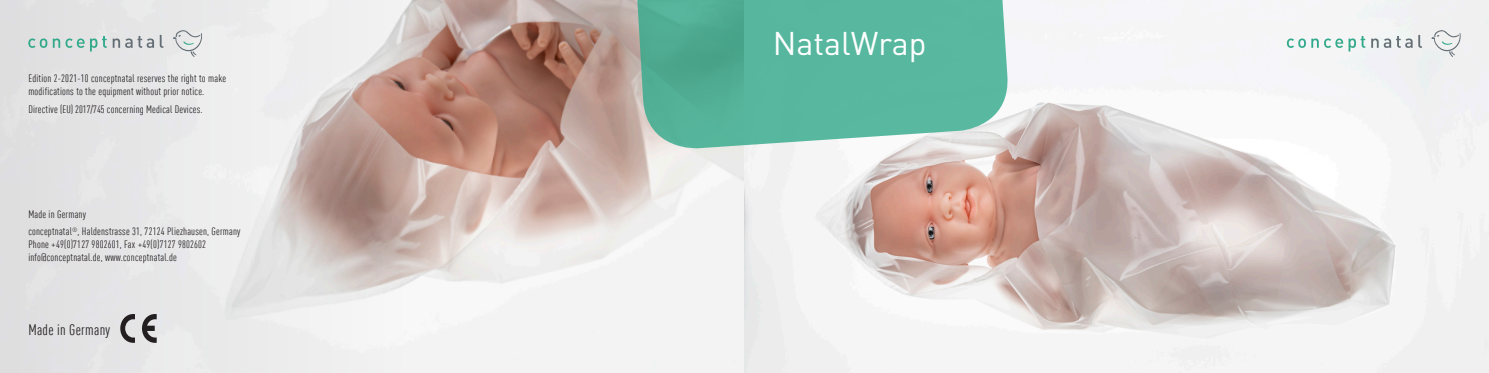
<style>
.page{position:relative;width:1489px;height:373px;background:#fff}
.page>*{position:absolute;margin:0;border:0;box-sizing:border-box;transform-origin:0 0}
.t1{font:32.38px "DIN";color:#fff}
.Fließtext_Din_cond_r{font:condensed 15px "DIN Offc Pro";letter-spacing:.02em;color:#231f20}
.t2{font:condensed 10.62px/12.8px "DIN Offc Pro";letter-spacing:.02em;color:#231f20}
</style>
<div class="page">
<img style="left:531px;top:0;width:957px;height:372px">
<svg style="left:0;top:0;width:531px;height:372px"></svg>
<svg style="left:634px;top:0;width:376px;height:151px;background:#67baa4"></svg>
<svg style="left:142px;top:313px;width:15px;height:29px"></svg>
<svg style="left:120px;top:313px;width:15px;height:29px"></svg>
<svg style="left:173px;top:30px;width:29px;height:27px"></svg>
<svg style="left:113px;top:35px;width:50px;height:13px"></svg>
<svg style="left:28px;top:36px;width:79px;height:15px"></svg>
<svg style="left:1431px;top:30px;width:29px;height:27px"></svg>
<svg style="left:1286px;top:35px;width:135px;height:16px"></svg>
<p class="t2" style="left:28px;top:71px;width:199px">Edition 2-2021-10 conceptnatal reserves the right to make modifications to the equipment without prior notice.</p>
<p class="t2" style="left:28px;top:101px;width:176px">Directive (EU) 2017/745 concerning Medical Devices.</p>
<p class="t2" style="left:28px;top:206px;width:59px">Made in Germany</p>
<p class="t2" style="left:28px;top:224px;width:214px">conceptnatal<sup>®</sup>, Haldenstrasse 31, 72124 Pliezhausen, Germany</p>
<p class="t2" style="left:28px;top:237px;width:179px">Phone +49(0)7127 9802601, Fax +49(0)7127 9802602</p>
<p class="t2" style="left:28px;top:249px;width:150px">info@conceptnatal.de, www.conceptnatal.de</p>
<p class="Fließtext_Din_cond_r" style="left:28px;top:318px;width:83px">Made in Germany</p>
<p class="t1" style="left:772px;top:23px;width:155px">NatalWrap</p>
</div>
